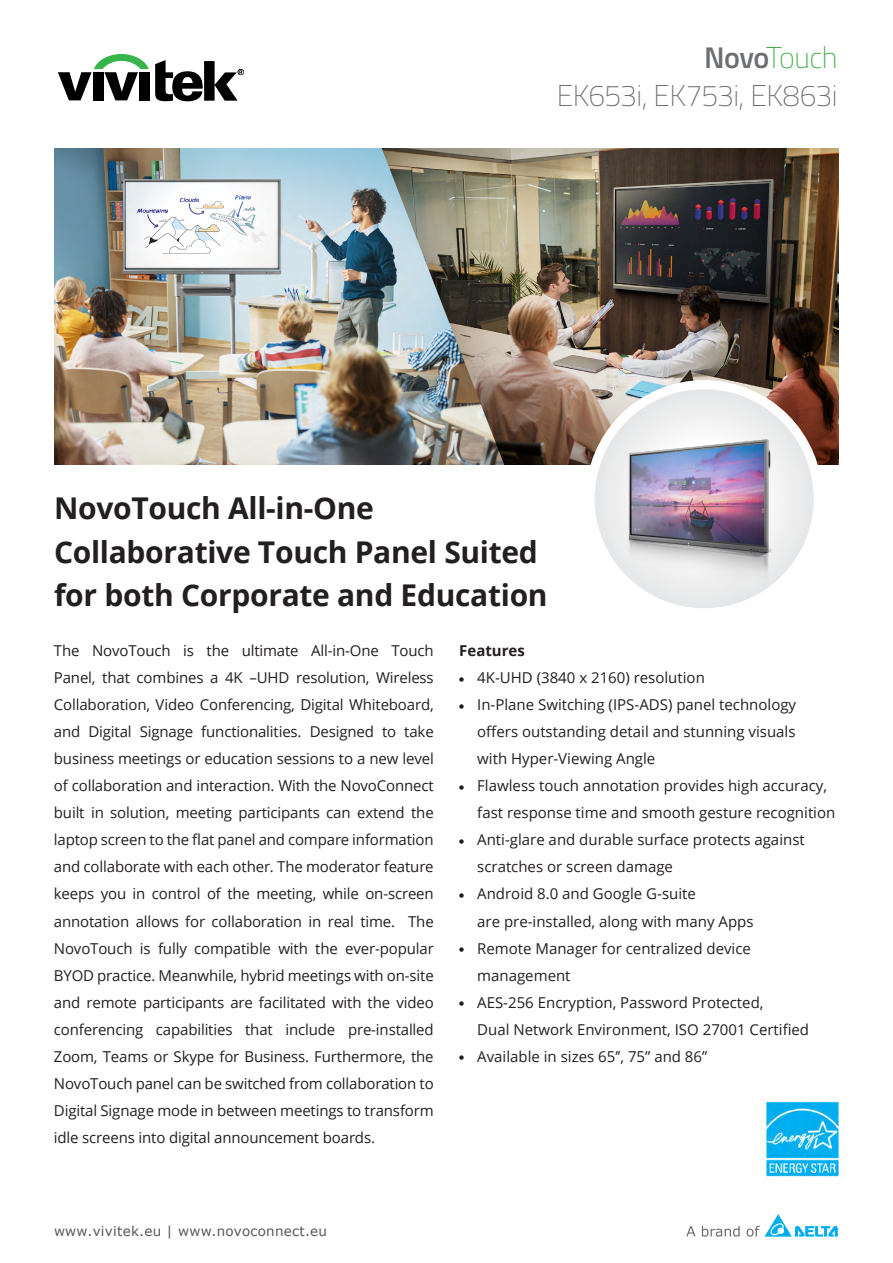
<style>
.page{position:relative;width:893px;height:1263px;background:#fff}
.page>*{position:absolute;margin:0;border:0;box-sizing:border-box;transform-origin:0 0}
.t1{font:700 30px/43.5px "Open Sans";letter-spacing:-.01em;color:#231f20}
.t2{font:100 30px/38.2px "Titillium";letter-spacing:-.02em;color:#6d6e71;text-align:right}
.t3{font:15px/27px "Open Sans";color:#231f20;text-align:justify}
.t4{font:700 15px "Open Sans";color:#231f20}
.t5{font:13.5px "Verdana";letter-spacing:.02em;color:#58595b}
.s1{font-weight:600}
.s2{color:#41ad49}
</style>
<div class="page">
<img style="left:54px;top:149px;width:785px;height:316px">
<div style="left:139px;top:72px;width:11px;height:28px;background:#000"></div>
<svg style="left:58px;top:54px;width:91px;height:46px"></svg>
<svg style="left:155px;top:60px;width:89px;height:41px"></svg>
<svg style="left:459px;top:677px;width:5px;height:5px"></svg>
<svg style="left:459px;top:704px;width:5px;height:5px"></svg>
<svg style="left:459px;top:785px;width:5px;height:5px"></svg>
<svg style="left:459px;top:839px;width:5px;height:5px"></svg>
<svg style="left:459px;top:893px;width:5px;height:5px"></svg>
<svg style="left:459px;top:947px;width:5px;height:5px"></svg>
<svg style="left:459px;top:1001px;width:5px;height:5px"></svg>
<svg style="left:459px;top:1055px;width:5px;height:5px"></svg>
<svg style="left:686px;top:1226px;width:9px;height:10px"></svg>
<svg style="left:702px;top:1226px;width:38px;height:10px"></svg>
<svg style="left:747px;top:1214px;width:91px;height:22px"></svg>
<img style="left:761px;top:1100px;width:84px;height:81px">
<img style="left:585px;top:391px;width:233px;height:217px">
<h1 class="t2" style="left:557px;top:37px;width:282px"><span class="s1">Novo</span><span class="s2">Touch<br></span>EK653i, EK753i, EK863i</h1>
<h1 class="t1" style="left:54px;top:486px;width:495px">NovoTouch All-in-One<br>Collaborative Touch Panel Suited for both Corporate and Education</h1>
<p class="t3" style="left:54px;top:637px;width:381px">The NovoTouch is the ultimate All-in-One Touch Panel, that combines a 4K –UHD resolution, Wireless Collaboration, Video Conferencing, Digital Whiteboard, and Digital Signage functionalities. Designed to take business meetings or education sessions to a new level of collaboration and interaction. With the NovoConnect built in solution, meeting participants can extend the laptop screen to the flat panel and compare information and collaborate with each other. The moderator feature keeps you in control of the meeting, while on-screen annotation allows for collaboration in real time. The NovoTouch is fully compatible with the ever-popular BYOD practice. Meanwhile, hybrid meetings with on-site and remote participants are facilitated with the video conferencing capabilities that include pre-installed Zoom, Teams or Skype for Business. Furthermore, the NovoTouch panel can be switched from collaboration to Digital Signage mode in between meetings to transform idle screens into digital announcement boards.</p>
<p class="t4" style="left:459px;top:640px;width:67px">Features</p>
<p class="t3" style="left:477px;top:664px;width:360px;text-align:left">4K-UHD (3840 x 2160) resolution<br>In-Plane Switching (IPS-ADS) panel technology offers outstanding detail and stunning visuals<br>with Hyper-Viewing Angle<br>Flawless touch annotation provides high accuracy, fast response time and smooth gesture recognition Anti-glare and durable surface protects against scratches or screen damage<br>Android 8.0 and Google G-suite<br>are pre-installed, along with many Apps<br>Remote Manager for centralized device management<br>AES-256 Encryption, Password Protected,<br>Dual Network Environment, ISO 27001 Certified Available in sizes 65’’, 75” and 86’’</p>
<p class="t5" style="left:54px;top:1222px;width:275px">www.vivitek.eu | www.novoconnect.eu</p>
</div>
